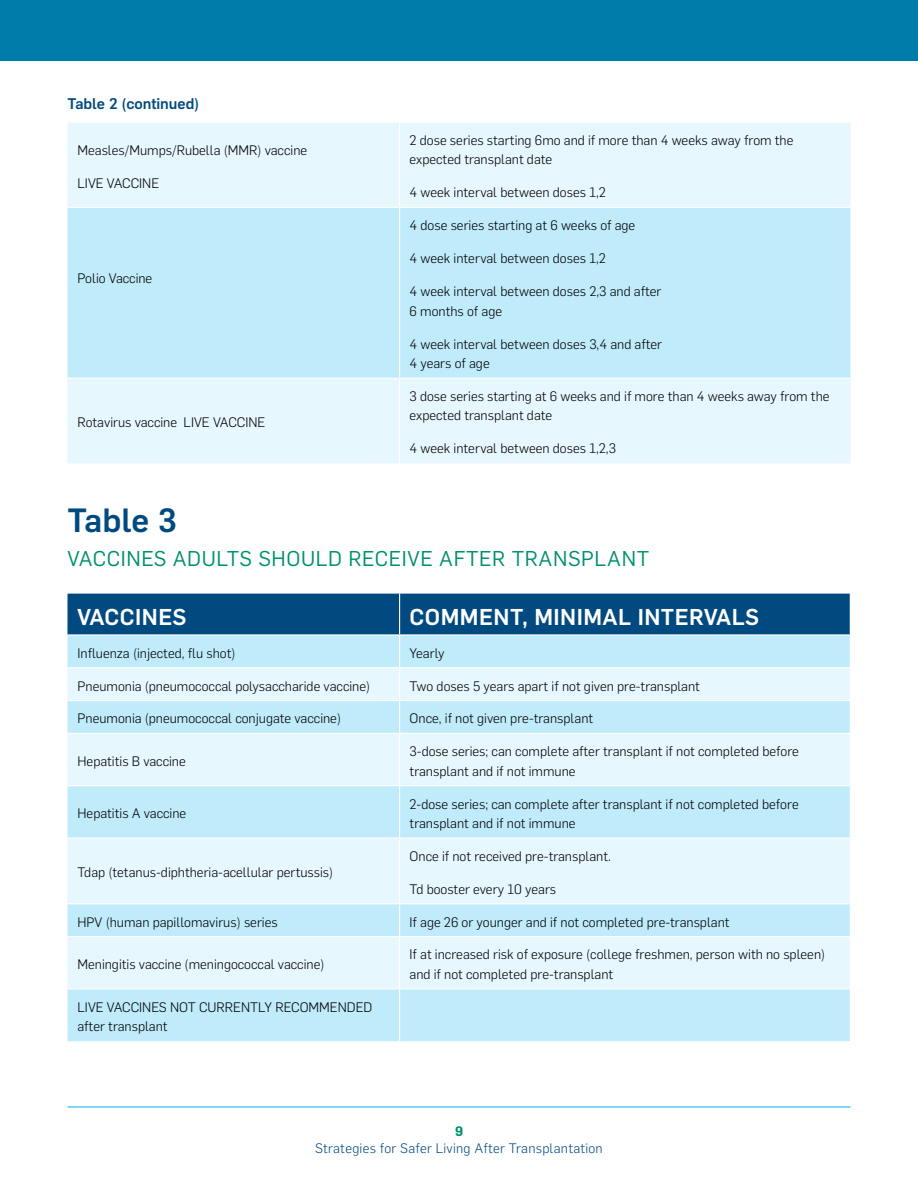
<style>
.page{position:relative;width:918px;height:1188px;background:#fff}
.page>*{position:absolute;margin:0;border:0;box-sizing:border-box;transform-origin:0 0}
.t1{font:500 33px "Flama";color:#004a80}
.t2{font:500 22.5px "Flama";letter-spacing:.02em;color:#fff}
.t3{font:21px "Flama";letter-spacing:.03em;color:#00906d}
.t4{font:500 15.15px "Flama";color:#004a80}
.t5{font:300 13.5px/19.5px "Flama";color:#000}
.t6{font:300 13.5px "Flama";letter-spacing:.02em;color:#004a80}
.t7{font:600 13.5px "Flama";color:#00906d}
</style>
<div class="page">
<hr style="left:68px;top:1107px;width:782px;height:1px;background:#00aeef">
<div style="left:0;top:0;width:918px;height:60px;background:#007cab"></div>
<div style="left:68px;top:123px;width:782px;height:340px;background:#e6f7fd"></div>
<div style="left:68px;top:208px;width:782px;height:170px;background:#bfebfb"></div>
<hr style="left:399px;top:123px;width:1px;height:84px;background:#fff">
<hr style="left:68px;top:207px;width:332px;height:1px;background:#fff">
<hr style="left:400px;top:207px;width:450px;height:1px;background:#fff">
<hr style="left:399px;top:208px;width:1px;height:170px;background:#fff">
<hr style="left:68px;top:378px;width:332px;height:1px;background:#fff">
<hr style="left:400px;top:378px;width:450px;height:1px;background:#fff">
<hr style="left:399px;top:379px;width:1px;height:84px;background:#fff">
<div style="left:68px;top:594px;width:782px;height:40px;background:#004a80"></div>
<div style="left:68px;top:636px;width:782px;height:405px;background:#bfebfb"></div>
<svg style="left:68px;top:668px;width:782px;height:320px;background:#d7f2fc"></svg>
<hr style="left:399px;top:594px;width:1px;height:40px;background:#fff">
<hr style="left:399px;top:636px;width:1px;height:31px;background:#fff">
<hr style="left:68px;top:667px;width:332px;height:1px;background:#fff">
<hr style="left:400px;top:667px;width:450px;height:1px;background:#fff">
<hr style="left:399px;top:668px;width:1px;height:32px;background:#fff">
<hr style="left:68px;top:700px;width:332px;height:1px;background:#fff">
<hr style="left:400px;top:700px;width:450px;height:1px;background:#fff">
<hr style="left:399px;top:701px;width:1px;height:32px;background:#fff">
<hr style="left:68px;top:733px;width:332px;height:1px;background:#fff">
<hr style="left:400px;top:733px;width:450px;height:1px;background:#fff">
<hr style="left:399px;top:734px;width:1px;height:51px;background:#fff">
<hr style="left:68px;top:785px;width:332px;height:1px;background:#fff">
<hr style="left:400px;top:785px;width:450px;height:1px;background:#fff">
<hr style="left:399px;top:786px;width:1px;height:51px;background:#fff">
<hr style="left:68px;top:837px;width:332px;height:2px;background:#fff">
<hr style="left:400px;top:837px;width:450px;height:2px;background:#fff">
<hr style="left:399px;top:839px;width:1px;height:64px;background:#fff">
<hr style="left:68px;top:903px;width:332px;height:1px;background:#fff">
<hr style="left:400px;top:903px;width:450px;height:1px;background:#fff">
<hr style="left:399px;top:904px;width:1px;height:32px;background:#fff">
<hr style="left:68px;top:936px;width:332px;height:1px;background:#fff">
<hr style="left:400px;top:936px;width:450px;height:1px;background:#fff">
<hr style="left:399px;top:937px;width:1px;height:51px;background:#fff">
<hr style="left:68px;top:988px;width:332px;height:1px;background:#fff">
<hr style="left:400px;top:988px;width:450px;height:1px;background:#fff">
<hr style="left:399px;top:989px;width:1px;height:52px;background:#fff">
<p class="t4" style="left:68px;top:93px;width:133px">Table 2 (continued)</p>
<p class="t5" style="left:77px;top:139px;width:231px">Measles/Mumps/Rubella (MMR) vaccine</p>
<p class="t5" style="left:77px;top:172px;width:83px">LIVE VACCINE</p>
<p class="t5" style="left:77px;top:267px;width:76px">Polio Vaccine</p>
<p class="t5" style="left:77px;top:412px;width:189px">Rotavirus vaccine LIVE VACCINE</p>
<p class="t5" style="left:410px;top:130px;width:385px">2 dose series starting 6mo and if more than 4 weeks away from the expected transplant date</p>
<p class="t5" style="left:410px;top:182px;width:198px">4 week interval between doses 1,2</p>
<p class="t5" style="left:410px;top:215px;width:227px">4 dose series starting at 6 weeks of age</p>
<p class="t5" style="left:410px;top:248px;width:198px">4 week interval between doses 1,2</p>
<p class="t5" style="left:410px;top:281px;width:253px">4 week interval between doses 2,3 and after<br>6 months of age</p>
<p class="t5" style="left:410px;top:333px;width:254px">4 week interval between doses 3,4 and after<br>4 years of age</p>
<p class="t5" style="left:410px;top:386px;width:422px">3 dose series starting at 6 weeks and if more than 4 weeks away from the expected transplant date</p>
<p class="t5" style="left:410px;top:438px;width:208px">4 week interval between doses 1,2,3</p>
<h1 class="t1" style="left:68px;top:497px;width:111px">Table 3</h1>
<h3 class="t3" style="left:68px;top:544px;width:583px">VACCINES ADULTS SHOULD RECEIVE AFTER TRANSPLANT</h3>
<h2 class="t2" style="left:77px;top:601px;width:111px">VACCINES</h2>
<h2 class="t2" style="left:410px;top:601px;width:351px">COMMENT, MINIMAL INTERVALS</h2>
<p class="t5" style="left:77px;top:643px;width:160px">Influenza (injected, flu shot)</p>
<p class="t5" style="left:410px;top:643px;width:36px">Yearly</p>
<p class="t5" style="left:77px;top:675px;width:294px">Pneumonia (pneumococcal polysaccharide vaccine)</p>
<p class="t5" style="left:410px;top:675px;width:292px">Two doses 5 years apart if not given pre-transplant</p>
<p class="t5" style="left:77px;top:708px;width:265px">Pneumonia (pneumococcal conjugate vaccine)</p>
<p class="t5" style="left:410px;top:708px;width:185px">Once, if not given pre-transplant</p>
<p class="t5" style="left:77px;top:751px;width:110px">Hepatitis B vaccine</p>
<p class="t5" style="left:410px;top:741px;width:391px">3-dose series; can complete after transplant if not completed before transplant and if not immune</p>
<p class="t5" style="left:77px;top:803px;width:110px">Hepatitis A vaccine</p>
<p class="t5" style="left:410px;top:793px;width:391px">2-dose series; can complete after transplant if not completed before transplant and if not immune</p>
<p class="t5" style="left:77px;top:862px;width:257px">Tdap (tetanus-diphtheria-acellular pertussis)</p>
<p class="t5" style="left:410px;top:846px;width:203px">Once if not received pre-transplant.</p>
<p class="t5" style="left:410px;top:879px;width:148px">Td booster every 10 years</p>
<p class="t5" style="left:77px;top:911px;width:202px">HPV (human papillomavirus) series</p>
<p class="t5" style="left:410px;top:911px;width:322px">If age 26 or younger and if not completed pre-transplant</p>
<p class="t5" style="left:77px;top:954px;width:248px">Meningitis vaccine (meningococcal vaccine)</p>
<p class="t5" style="left:410px;top:944px;width:417px">If at increased risk of exposure (college freshmen, person with no spleen) and if not completed pre-transplant</p>
<p class="t5" style="left:77px;top:996px;width:296px">LIVE VACCINES NOT CURRENTLY RECOMMENDED after transplant</p>
<p class="t7" style="left:455px;top:1122px;width:9px">9</p>
<p class="t6" style="left:315px;top:1139px;width:289px">Strategies for Safer Living After Transplantation</p>
</div>
